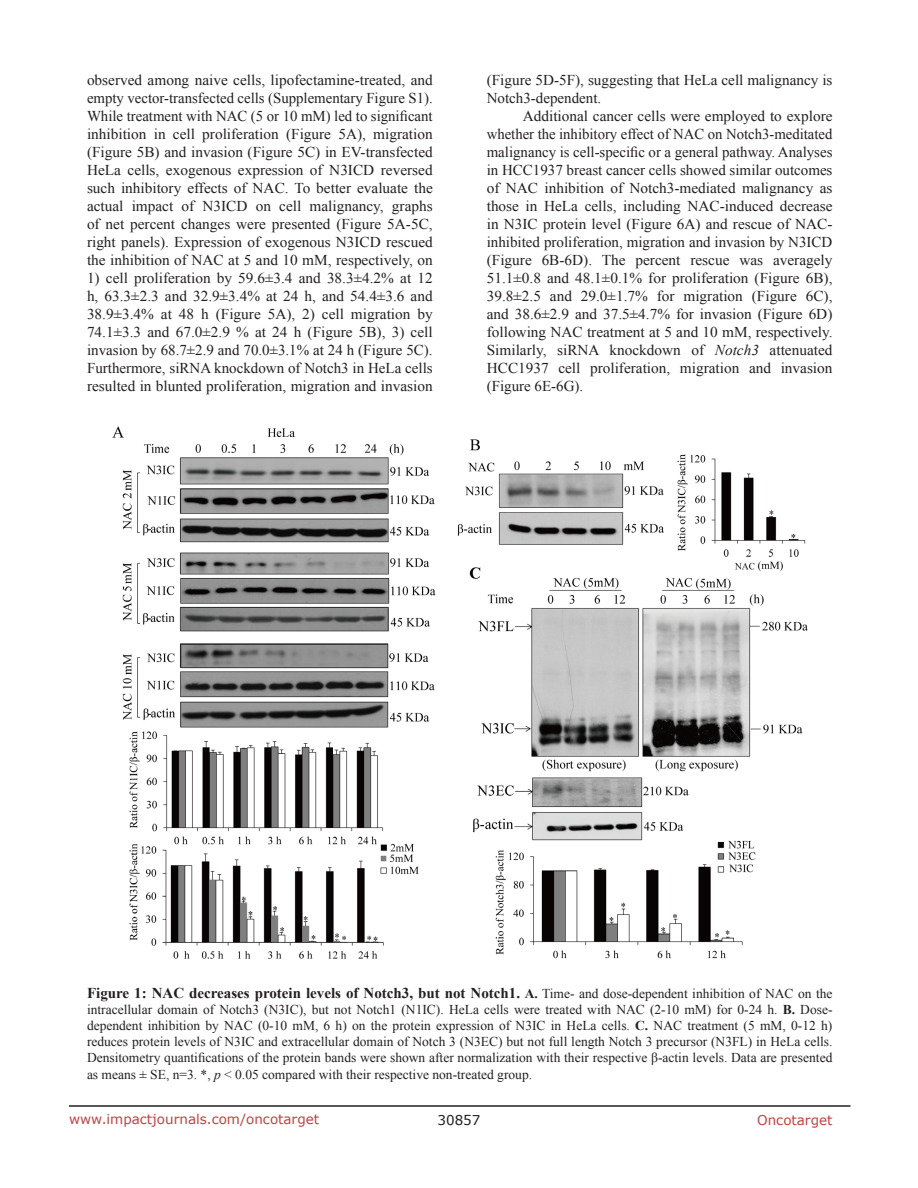
<style>
.page{position:relative;width:918px;height:1188px;background:#fff}
.page>*{position:absolute;margin:0;border:0;box-sizing:border-box;transform-origin:0 0}
.BodyText{font:15px/18px "Times New Roman";color:#231f20;text-align:justify}
.figuretext{font:700 15px "Times New Roman";color:#231f20}
.figuretext-2{font:13.5px/16.2px "Times New Roman";color:#231f20;text-align:justify}
.t1{font:13.5px "Verdana";color:#c24141}
.t2{font:13.5px "Verdana";color:#231f20}
.s1{font-style:italic}
.s2{font-size:13.5px}
.s3{font-weight:400;font-size:13.5px}
.s4{font-weight:700}
</style>
<div class="page">
<hr style="left:69px;top:1105px;width:781px;height:2px;background:#231f20">
<img style="left:112px;top:426px;width:696px;height:533px">
<p class="BodyText" style="left:87px;top:71px;width:347px">observed among naive cells, lipofectamine-treated, and empty vector-transfected cells (Supplementary Figure S1).<br>While treatment with NAC (5 or 10 mM) led to significant inhibition in cell proliferation (Figure 5A), migration (Figure 5B) and invasion (Figure 5C) in EV-transfected HeLa cells, exogenous expression of N3ICD reversed such inhibitory effects of NAC. To better evaluate the actual impact of N3ICD on cell malignancy, graphs of net percent changes were presented (Figure 5A-5C, right panels). Expression of exogenous N3ICD rescued the inhibition of NAC at 5 and 10 mM, respectively, on</p>
<p class="BodyText" style="left:87px;top:269px;width:347px">1) cell proliferation by 59.6±3.4 and 38.3±4.2% at 12 h, 63.3±2.3 and 32.9±3.4% at 24 h, and 54.4±3.6 and 38.9±3.4% at 48 h (Figure 5A), 2) cell migration by 74.1±3.3 and 67.0±2.9 % at 24 h (Figure 5B), 3) cell invasion by 68.7±2.9 and 70.0±3.1% at 24 h (Figure 5C).<br>Furthermore, siRNA knockdown of Notch3 in HeLa cells resulted in blunted proliferation, migration and invasion</p>
<p class="BodyText" style="left:487px;top:71px;width:347px">(Figure 5D-5F), suggesting that HeLa cell malignancy is<br>Notch3-dependent.</p>
<p class="BodyText" style="left:487px;top:107px;width:347px;text-indent:36px">Additional cancer cells were employed to explore whether the inhibitory effect of NAC on Notch3-meditated malignancy is cell-specific or a general pathway. Analyses in HCC1937 breast cancer cells showed similar outcomes of NAC inhibition of Notch3-mediated malignancy as those in HeLa cells, including NAC-induced decrease in N3IC protein level (Figure 6A) and rescue of NAC&shy;inhibited proliferation, migration and invasion by N3ICD (Figure 6B-6D). The percent rescue was averagely 51.1±0.8 and 48.1±0.1% for proliferation (Figure 6B), 39.8±2.5 and 29.0±1.7% for migration (Figure 6C), and 38.6±2.9 and 37.5±4.7% for invasion (Figure 6D) following NAC treatment at 5 and 10 mM, respectively.<br>Similarly, siRNA knockdown of <span class="s1">Notch3</span> attenuated HCC1937 cell proliferation, migration and invasion (Figure 6E-6G).</p>
<p class="figuretext" style="left:87px;top:982px;width:747px">Figure 1: NAC decreases protein levels of Notch3, but not Notch1. <span class="s2">A.</span> <span class="s3">Time- and dose-dependent inhibition of NAC on the</span></p>
<p class="figuretext-2" style="left:87px;top:1001px;width:747px">intracellular domain of Notch3 (N3IC), but not Notch1 (N1IC). HeLa cells were treated with NAC (2-10 mM) for 0-24 h. <span class="s4">B.</span> Dose&shy;dependent inhibition by NAC (0-10 mM, 6 h) on the protein expression of N3IC in HeLa cells. <span class="s4">C.</span> NAC treatment (5 mM, 0-12 h) reduces protein levels of N3IC and extracellular domain of Notch 3 (N3EC) but not full length Notch 3 precursor (N3FL) in HeLa cells.<br>Densitometry quantifications of the protein bands were shown after normalization with their respective β-actin levels. Data are presented as means ± SE, n=3. *, <span class="s1">p</span> &lt; 0.05 compared with their respective non-treated group.</p>
<p class="t1" style="left:69px;top:1110px;width:252px">www.impactjournals.com/oncotarget</p>
<p class="t2" style="left:438px;top:1111px;width:44px">30857</p>
<p class="t1" style="left:757px;top:1111px;width:77px">Oncotarget</p>
</div>
